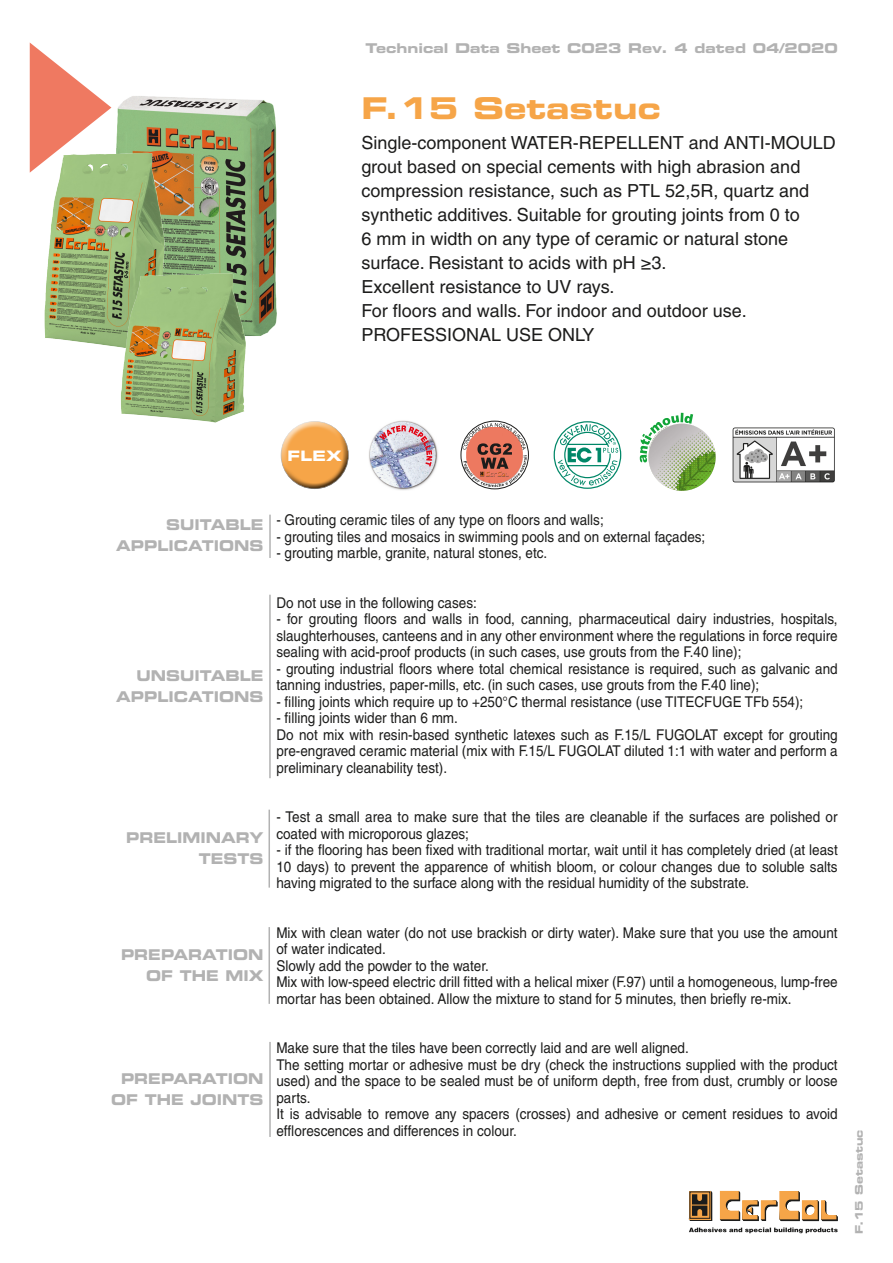
<style>
.page{position:relative;width:893px;height:1263px;background:#fff}
.page>*{position:absolute;margin:0;border:0;box-sizing:border-box;transform-origin:0 0}
.t1{font:30px "Eurostile LT Bold Extended Two";color:#f6a548}
.t2{font:18px/24px "Helvetica LT";color:#1c1c1b}
.t3{font:14.85px/16.5px "Helvetica LT";color:#1c1c1b;scale:.91 1}
.t4{font:14.85px/21px "Eurostile LT Bold Extended Two";color:#b2b2b2;text-align:right;scale:.91 1}
.t5{font:14.4px "Eurostile LT Bold Extended Two";color:#fff}
.t6{font:13.5px "Eurostile LT Bold Extended Two";color:#b2b2b2}
.t7{font:10.5px "Eurostile LT Bold Extended Two";color:#b2b2b2}
</style>
<div class="page">
<svg style="left:553px;top:421px;width:69px;height:68px"></svg>
<img style="left:369px;top:420px;width:69px;height:70px">
<svg style="left:379px;top:425px;width:53px;height:42px;background:#c2aec0"></svg>
<img style="left:649px;top:425px;width:67px;height:66px">
<svg style="left:640px;top:413px;width:53px;height:49px"></svg>
<hr style="left:269px;top:515px;width:2px;height:43px;background:#b2b2b2">
<hr style="left:269px;top:595px;width:2px;height:183px;background:#b2b2b2">
<hr style="left:269px;top:1042px;width:2px;height:95px;background:#b2b2b2">
<hr style="left:268px;top:927px;width:2px;height:77px;background:#b2b2b2">
<hr style="left:268px;top:810px;width:2px;height:78px;background:#b2b2b2">
<svg style="left:30px;top:43px;width:73px;height:130px"></svg>
<div style="left:461px;top:421px;width:68px;height:68px;border:1px solid #1c1c1b;border-radius:50%"></div>
<svg style="left:462px;top:423px;width:65px;height:64px"></svg>
<img style="left:732px;top:427px;width:103px;height:56px">
<div style="left:279px;top:419px;width:70px;height:56px;background:#fff;opacity:.75"></div>
<div style="left:280px;top:431px;width:69px;height:58px;background:#1c1c1b;opacity:.75"></div>
<svg style="left:689px;top:1191px;width:23px;height:30px"></svg>
<svg style="left:720px;top:1191px;width:118px;height:30px"></svg>
<svg style="left:689px;top:1227px;width:149px;height:6px"></svg>
<img style="left:103px;top:96px;width:174px;height:240px">
<img style="left:40px;top:150px;width:129px;height:197px">
<img style="left:116px;top:268px;width:136px;height:155px">
<p class="t6" style="left:365px;top:39px;width:474px">Technical Data Sheet C023 Rev. 4 dated 04/2020</p>
<h1 class="t1" style="left:361px;top:87px;width:301px">F.15 Setastuc</h1>
<p class="t2" style="left:361px;top:131px;width:476px">Single-component WATER-REPELLENT and ANTI-MOULD grout based on special cements with high abrasion and compression resistance, such as PTL 52,5R, quartz and synthetic additives. Suitable for grouting joints from 0 to<br>6 mm in width on any type of ceramic or natural stone surface. Resistant to acids with pH ≥3.<br>Excellent resistance to UV rays.<br>For floors and walls. For indoor and outdoor use.<br>PROFESSIONAL USE ONLY</p>
<p class="t5" style="left:287px;top:445px;width:56px">FLEX</p>
<p class="t4" style="left:116px;top:514px;width:163px">SUITABLE<br>APPLICATIONS</p>
<p class="t4" style="left:116px;top:665px;width:163px">UNSUITABLE<br>APPLICATIONS</p>
<p class="t4" style="left:126px;top:827px;width:153px">PRELIMINARY<br>TESTS</p>
<p class="t4" style="left:121px;top:944px;width:158px">PREPARATION<br>OF THE MIX</p>
<p class="t4" style="left:111px;top:1068px;width:169px">PREPARATION<br>OF THE JOINTS</p>
<p class="t3" style="left:276px;top:512px;width:361px">- Grouting ceramic tiles of any type on floors and walls;</p>
<p class="t3" style="left:276px;top:528px;width:473px">- grouting tiles and mosaics in swimming pools and on external façades;</p>
<p class="t3" style="left:276px;top:545px;width:299px">- grouting marble, granite, natural stones, etc.</p>
<p class="t3" style="left:276px;top:594px;width:222px">Do not use in the following cases:</p>
<p class="t3" style="left:276px;top:610px;width:618px;text-align:justify">- for grouting floors and walls in food, canning, pharmaceutical dairy industries, hospitals, slaughterhouses, canteens and in any other environment where the regulations in force require sealing with acid-proof products (in such cases, use grouts from the F.40 line);</p>
<p class="t3" style="left:276px;top:660px;width:618px">- grouting industrial floors where total chemical resistance is required, such as galvanic and tanning industries, paper-mills, etc. (in such cases, use grouts from the F.40 line);</p>
<p class="t3" style="left:276px;top:693px;width:581px">- filling joints which require up to +250°C thermal resistance (use TITECFUGE TFb 554);</p>
<p class="t3" style="left:276px;top:709px;width:618px">- filling joints wider than 6 mm.<br>Do not mix with resin-based synthetic latexes such as F.15/L FUGOLAT except for grouting pre-engraved ceramic material (mix with F.15/L FUGOLAT diluted 1:1 with water and perform a preliminary cleanability test).</p>
<p class="t3" style="left:276px;top:808px;width:618px">- Test a small area to make sure that the tiles are cleanable if the surfaces are polished or coated with microporous glazes;</p>
<p class="t3" style="left:276px;top:841px;width:618px;text-align:justify">- if the flooring has been fixed with traditional mortar, wait until it has completely dried (at least 10 days) to prevent the apparence of whitish bloom, or colour changes due to soluble salts having migrated to the surface along with the residual humidity of the substrate.</p>
<p class="t3" style="left:276px;top:924px;width:618px">Mix with clean water (do not use brackish or dirty water). Make sure that you use the amount of water indicated.<br>Slowly add the powder to the water.<br>Mix with low-speed electric drill fitted with a helical mixer (F.97) until a homogeneous, lump-free mortar has been obtained. Allow the mixture to stand for 5 minutes, then briefly re-mix.</p>
<p class="t3" style="left:276px;top:1039px;width:618px">Make sure that the tiles have been correctly laid and are well aligned.<br>The setting mortar or adhesive must be dry (check the instructions supplied with the product used) and the space to be sealed must be of uniform depth, free from dust, crumbly or loose parts.<br>It is advisable to remove any spacers (crosses) and adhesive or cement residues to avoid efflorescences and differences in colour.</p>
<p class="t7" style="left:852px;top:1234px;width:106px;rotate:-90deg">F.15 Setastuc</p>
</div>
